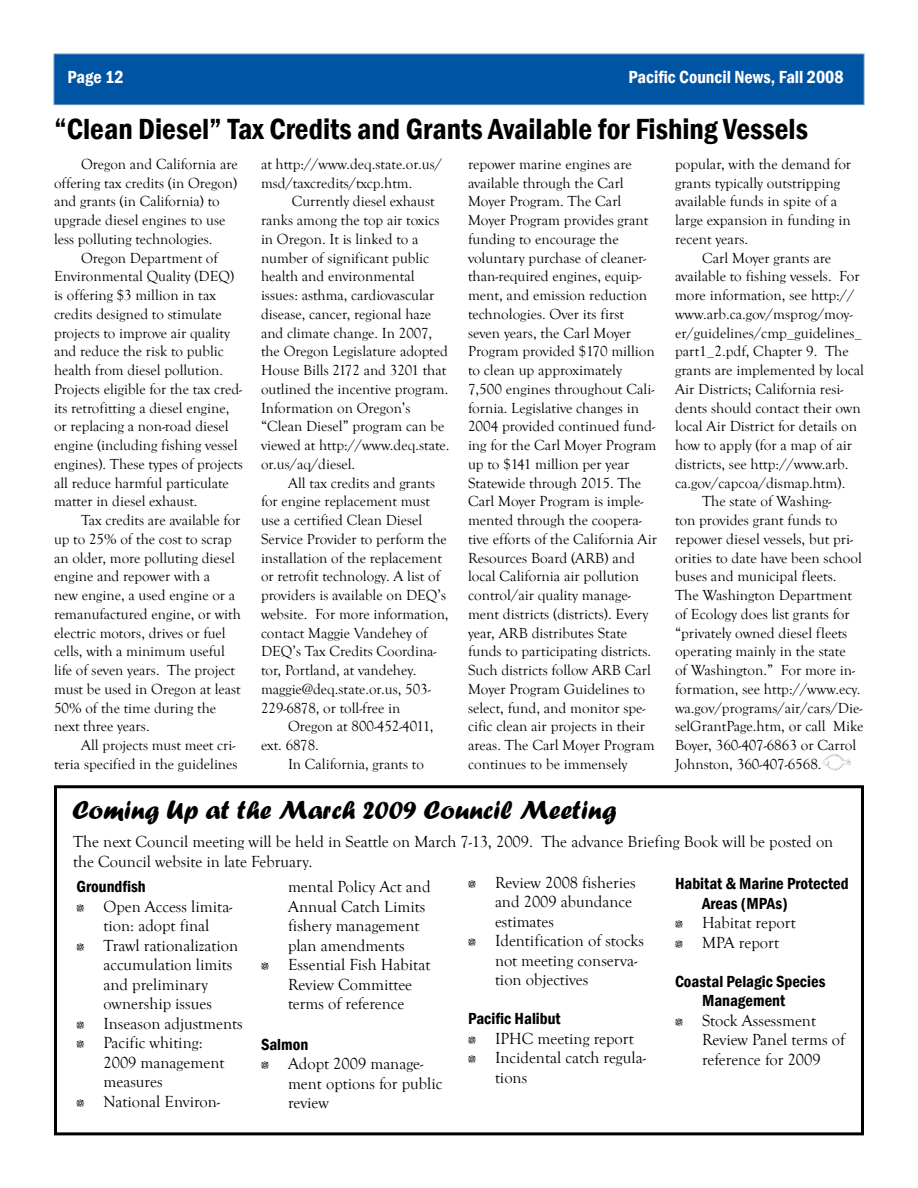
<style>
.page{position:relative;width:918px;height:1188px;background:#fff}
.page>*{position:absolute;margin:0;border:0;box-sizing:border-box;transform-origin:0 0}
.t1{font:600 condensed 30px "Franklin Gothic";color:#000}
.t2{font:27px "Forte";color:#000}
.t3{font:600 condensed 18px "Franklin Gothic";color:#fff}
.t4{font:16.5px/19.5px "Goudy Old Style T";color:#000}
.t5{font:600 condensed 16.5px/19.5px "Franklin Gothic";color:#000}
.t6{font:15px/18.8px "Goudy Old Style T";color:#000}
</style>
<div class="page">
<div style="left:54px;top:54px;width:810px;height:51px;background:#0054a4"></div>
<div style="left:54px;top:54px;width:810px;height:51px;border:1px solid #6698c8"></div>
<img style="left:822px;top:754px;width:28px;height:17px">
<div style="left:54px;top:785px;width:810px;height:350px;border:3px solid #000"></div>
<p class="t3" style="left:68px;top:65px;width:58px">Page 12</p>
<p class="t3" style="left:628px;top:65px;width:217px">Pacific Council News, Fall 2008</p>
<h1 class="t1" style="left:54px;top:109px;width:756px">“Clean Diesel” Tax Credits and Grants Available for Fishing Vessels</h1>
<p class="t6" style="left:54px;top:155px;width:185px;text-indent:27px">Oregon and California are offering tax credits (in Oregon) and grants (in California) to upgrade diesel engines to use less polluting technologies.</p>
<p class="t6" style="left:54px;top:249px;width:190px;text-indent:27px">Oregon Department of<br>Environmental Quality (DEQ) is offering $3 million in tax credits designed to stimulate projects to improve air quality and reduce the risk to public health from diesel pollution.<br>Projects eligible for the tax cred&shy;its retrofitting a diesel engine, or replacing a non-road diesel engine (including fishing vessel engines). These types of projects all reduce harmful particulate matter in diesel exhaust.</p>
<p class="t6" style="left:54px;top:511px;width:188px;text-indent:27px">Tax credits are available for up to 25% of the cost to scrap an older, more polluting diesel engine and repower with a<br>new engine, a used engine or a remanufactured engine, or with electric motors, drives or fuel cells, with a minimum useful life of seven years. The project must be used in Oregon at least<br>50% of the time during the next three years.</p>
<p class="t6" style="left:54px;top:736px;width:185px;text-align:right">All projects must meet cri&shy;teria specified in the guidelines</p>
<p class="t6" style="left:261px;top:155px;width:182px">at http://www.deq.state.or.us/ msd/taxcredits/txcp.htm.</p>
<p class="t6" style="left:261px;top:193px;width:190px;text-indent:31px">Currently diesel exhaust ranks among the top air toxics in Oregon. It is linked to a number of significant public health and environmental issues: asthma, cardiovascular disease, cancer, regional haze and climate change. In 2007, the Oregon Legislature adopted<br>House Bills 2172 and 3201 that outlined the incentive program.<br>Information on Oregon’s “Clean Diesel” program can be viewed at http://www.deq.state. or.us/aq/diesel.</p>
<p class="t6" style="left:261px;top:474px;width:189px;text-indent:27px">All tax credits and grants for engine replacement must use a certified Clean Diesel<br>Service Provider to perform the installation of the replacement or retrofit technology. A list of providers is available on DEQ’s website. For more information, contact Maggie Vandehey of<br>DEQ’s Tax Credits Coordina&shy;tor, Portland, at vandehey. maggie@deq.state.or.us, 503-<br>229-6878, or toll-free in</p>
<p class="t6" style="left:261px;top:718px;width:174px;text-indent:27px">Oregon at 800-452-4011, ext. 6878.</p>
<p class="t6" style="left:288px;top:755px;width:137px">In California, grants to</p>
<p class="t6" style="left:468px;top:155px;width:190px">repower marine engines are available through the Carl<br>Moyer Program. The Carl<br>Moyer Program provides grant funding to encourage the voluntary purchase of cleaner&shy;than-required engines, equip&shy;ment, and emission reduction technologies. Over its first seven years, the Carl Moyer<br>Program provided $170 million to clean up approximately<br>7,500 engines throughout Cali&shy;fornia. Legislative changes in<br>2004 provided continued fund&shy;ing for the Carl Moyer Program up to $141 million per year<br>Statewide through 2015. The<br>Carl Moyer Program is imple&shy;mented through the coopera&shy;tive efforts of the California Air<br>Resources Board (ARB) and local California air pollution control/air quality manage&shy;ment districts (districts). Every year, ARB distributes State funds to participating districts.<br>Such districts follow ARB Carl<br>Moyer Program Guidelines to select, fund, and monitor spe&shy;cific clean air projects in their areas. The Carl Moyer Program continues to be immensely</p>
<p class="t6" style="left:675px;top:155px;width:178px">popular, with the demand for grants typically outstripping available funds in spite of a large expansion in funding in recent years.</p>
<p class="t6" style="left:702px;top:249px;width:131px">Carl Moyer grants are</p>
<p class="t6" style="left:675px;top:268px;width:186px">available to fishing vessels. For</p>
<p class="t6" style="left:675px;top:286px;width:181px">more information, see http://</p>
<p class="t6" style="left:675px;top:305px;width:179px">www.arb.ca.gov/msprog/moy-</p>
<p class="t6" style="left:675px;top:324px;width:189px">er/guidelines/cmp_guidelines_</p>
<p class="t6" style="left:675px;top:343px;width:175px">part1_2.pdf, Chapter 9. The</p>
<p class="t6" style="left:675px;top:361px;width:190px">grants are implemented by local</p>
<p class="t6" style="left:675px;top:380px;width:170px">Air Districts; California resi-</p>
<p class="t6" style="left:675px;top:399px;width:187px">dents should contact their own</p>
<p class="t6" style="left:675px;top:418px;width:184px">local Air District for details on</p>
<p class="t6" style="left:675px;top:436px;width:179px">how to apply (for a map of air</p>
<p class="t6" style="left:675px;top:455px;width:175px">districts, see http://www.arb.</p>
<p class="t6" style="left:675px;top:474px;width:172px">ca.gov/capcoa/dismap.htm).</p>
<p class="t6" style="left:702px;top:493px;width:131px">The state of Washing-</p>
<p class="t6" style="left:675px;top:511px;width:164px">ton provides grant funds to</p>
<p class="t6" style="left:675px;top:530px;width:180px">repower diesel vessels, but pri-</p>
<p class="t6" style="left:675px;top:549px;width:188px">orities to date have been school</p>
<p class="t6" style="left:675px;top:568px;width:163px">buses and municipal fleets.</p>
<p class="t6" style="left:675px;top:586px;width:178px">The Washington Department</p>
<p class="t6" style="left:675px;top:605px;width:176px">of Ecology does list grants for</p>
<p class="t6" style="left:675px;top:624px;width:174px">“privately owned diesel fleets</p>
<p class="t6" style="left:675px;top:643px;width:172px">operating mainly in the state</p>
<p class="t6" style="left:675px;top:661px;width:182px">of Washington.” For more in-</p>
<p class="t6" style="left:675px;top:680px;width:187px">formation, see http://www.ecy.</p>
<p class="t6" style="left:675px;top:699px;width:189px">wa.gov/programs/air/cars/Die-</p>
<p class="t6" style="left:675px;top:718px;width:190px">selGrantPage.htm, or call Mike</p>
<p class="t6" style="left:675px;top:736px;width:183px">Boyer, 360-407-6863 or Carrol</p>
<p class="t6" style="left:675px;top:755px;width:148px">Johnston, 360-407-6568.</p>
<h2 class="t2" style="left:72px;top:794px;width:546px">Coming Up at the March 2009 Council Meeting</h2>
<p class="t4" style="left:73px;top:832px;width:762px">The next Council meeting will be held in Seattle on March 7-13, 2009. The advance Briefing Book will be posted on the Council website in late February.</p>
<p class="t4" style="left:495px;top:873px;width:142px;text-indent:-27px">✓ Review 2008 fisheries and 2009 abundance estimates</p>
<p class="t4" style="left:495px;top:931px;width:150px;text-indent:-27px">✓ Identification of stocks not meeting conserva&shy;tion objectives</p>
<p class="t5" style="left:468px;top:1009px;width:94px">Pacific Halibut</p>
<p class="t4" style="left:468px;top:1029px;width:167px">✓ IPHC meeting report</p>
<p class="t4" style="left:495px;top:1048px;width:152px;text-indent:-27px">✓ Incidental catch regula&shy;tions</p>
<p class="t5" style="left:702px;top:874px;width:148px;text-indent:-27px">Habitat &amp; Marine Protected<br>Areas (MPAs)</p>
<p class="t4" style="left:675px;top:913px;width:122px">✓ Habitat report</p>
<p class="t4" style="left:675px;top:933px;width:106px">✓ MPA report</p>
<p class="t5" style="left:702px;top:971px;width:125px;text-indent:-27px">Coastal Pelagic Species<br>Management</p>
<p class="t4" style="left:702px;top:1011px;width:145px;text-indent:-27px">✓ Stock Assessment<br>Review Panel terms of reference for 2009</p>
<p class="t4" style="left:288px;top:877px;width:144px">mental Policy Act and<br>Annual Catch Limits fishery management plan amendments</p>
<p class="t4" style="left:261px;top:955px;width:171px;text-align:center">✓ Essential Fish Habitat<br>Review Committee<br>terms of reference</p>
<p class="t5" style="left:261px;top:1034px;width:49px">Salmon</p>
<p class="t4" style="left:288px;top:1054px;width:156px;text-indent:-27px">✓ Adopt 2009 manage&shy;ment options for public review</p>
<p class="t5" style="left:76px;top:877px;width:71px">Groundfish</p>
<p class="t4" style="left:76px;top:897px;width:158px;text-align:center">✓ Open Access limita&shy;tion: adopt final</p>
<p class="t4" style="left:104px;top:936px;width:136px;text-indent:-27px">✓ Trawl rationalization accumulation limits and preliminary ownership issues</p>
<p class="t4" style="left:76px;top:1014px;width:168px">✓ Inseason adjustments</p>
<p class="t4" style="left:104px;top:1033px;width:122px;text-indent:-27px">✓ Pacific whiting:<br>2009 management measures</p>
<p class="t4" style="left:76px;top:1092px;width:145px">✓ National Environ-</p>
</div>
